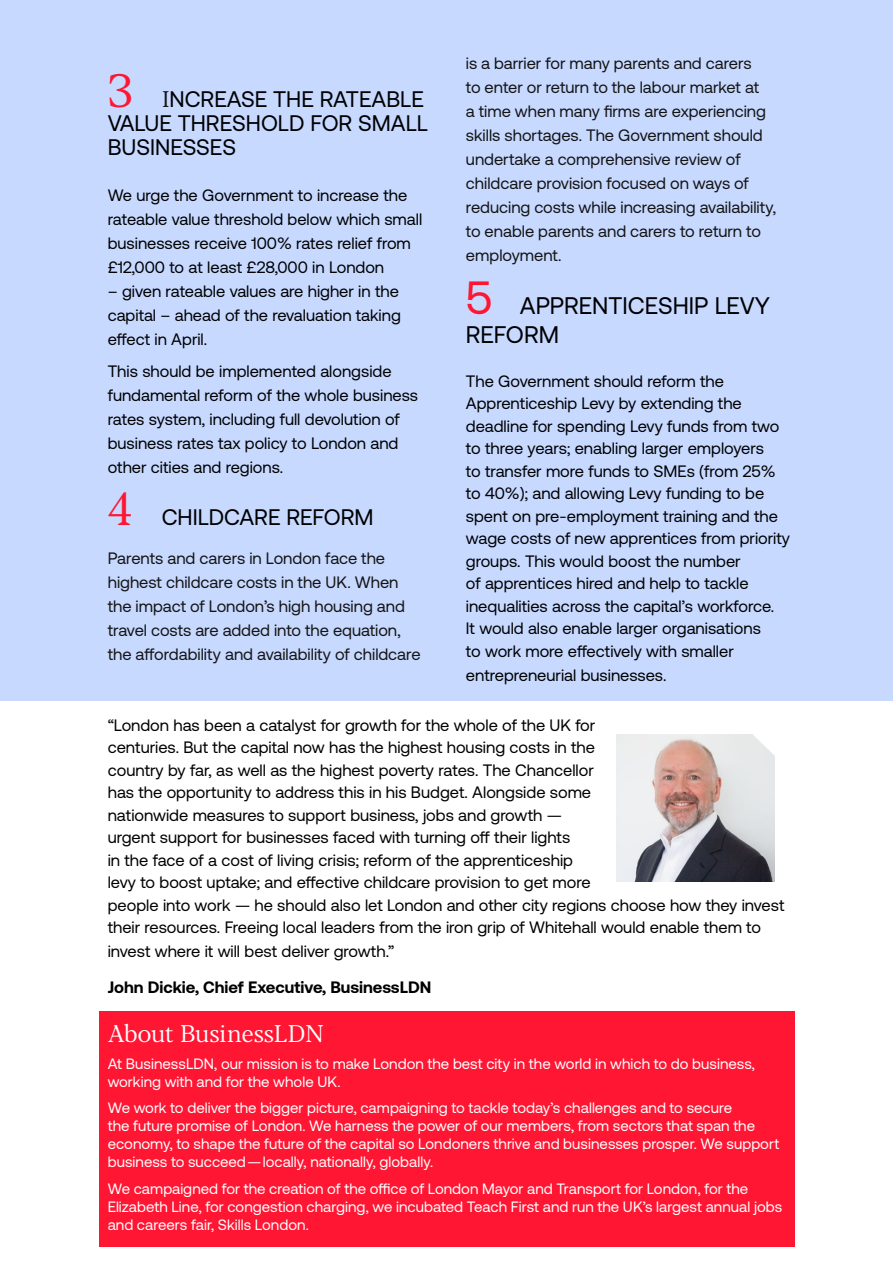
<style>
.page{position:relative;width:893px;height:1263px;background:#c7d9ff}
.page>*{position:absolute;margin:0;border:0;box-sizing:border-box;transform-origin:0 0}
.t1{font:24px/28.8px "Aeonik";color:#000}
.t2{font:24px "Blacker Pro Text";letter-spacing:-.01em;color:#fff}
.t3{font:22.5px/24px "Aeonik";color:#000}
.t4{font:16.5px/22.5px "Aeonik";color:#000}
.t5{font:16.5px/24px "Aeonik";color:#141414}
.t6{font:700 16.5px "Aeonik";color:#000}
.t7{font:15px/18px "Aeonik";letter-spacing:.005em;color:#fff}
.s1{font-family:"Blacker Pro Text";font-size:46.5px;color:#ff1632}
.s2{font-family:"Blacker Pro Text";color:#141414}
.s3{font-size:46.5px;color:#ff1632}
</style>
<div class="page">
<div style="left:0;top:702px;width:893px;height:561px;background:#fff"></div>
<div style="left:99px;top:1012px;width:696px;height:235px;background:#ff1633"></div>
<img style="left:616px;top:735px;width:158px;height:146px">
<svg style="left:753px;top:735px;width:22px;height:25px"></svg>
<h2 class="t3" style="left:108px;top:88px;width:322px"><span class="s1">3</span> <span class="s2">I</span>NCREASE THE RATEABLE<br>VALUE THRESHOLD FOR SMALL<br>BUSINESSES</h2>
<p class="t4" style="left:108px;top:183px;width:316px;line-height:24px">We urge the Government to increase the rateable value threshold below which small businesses receive 100% rates relief from £12,000 to at least £28,000 in London</p>
<p class="t4" style="left:108px;top:279px;width:295px;line-height:24px;text-align:justify">– given rateable values are higher in the capital – ahead of the revaluation taking effect in April.</p>
<p class="t4" style="left:108px;top:359px;width:312px;line-height:24px">This should be implemented alongside fundamental reform of the whole business rates system, including full devolution of business rates tax policy to London and other cities and regions.</p>
<h2 class="t3" style="left:108px;top:505px;width:267px"><span class="s1">4</span> CHILDCARE REFORM</h2>
<p class="t5" style="left:108px;top:546px;width:314px">Parents and carers in London face the highest childcare costs in the UK. When the impact of London’s high housing and travel costs are added into the equation, the affordability and availability of childcare</p>
<p class="t5" style="left:466px;top:52px;width:312px">is a barrier for many parents and carers<br>to enter or return to the labour market at<br>a time when many firms are experiencing skills shortages. The Government should undertake a comprehensive review of childcare provision focused on ways of reducing costs while increasing availability, to enable parents and carers to return to employment.</p>
<h1 class="t1" style="left:466px;top:291px;width:306px"><span class="s3">5</span> APPRENTICESHIP LEVY<br>REFORM</h1>
<p class="t4" style="left:466px;top:370px;width:326px">The Government should reform the Apprenticeship Levy by extending the deadline for spending Levy funds from two to three years; enabling larger employers<br>to transfer more funds to SMEs (from 25% to 40%); and allowing Levy funding to be spent on pre-employment training and the wage costs of new apprentices from priority groups. This would boost the number<br>of apprentices hired and help to tackle inequalities across the capital’s workforce.<br>It would also enable larger organisations<br>to work more effectively with smaller</p>
<p class="t4" style="left:466px;top:664px;width:202px">entrepreneurial businesses.</p>
<p class="t4" style="left:108px;top:714px;width:678px">“London has been a catalyst for growth for the whole of the UK for<br>centuries. But the capital now has the highest housing costs in the<br>country by far, as well as the highest poverty rates. The Chancellor<br>has the opportunity to address this in his Budget. Alongside some<br>nationwide measures to support business, jobs and growth —<br>urgent support for businesses faced with turning off their lights<br>in the face of a cost of living crisis; reform of the apprenticeship<br>levy to boost uptake; and effective childcare provision to get more<br>people into work — he should also let London and other city regions choose how they invest their resources. Freeing local leaders from the iron grip of Whitehall would enable them to</p>
<p class="t4" style="left:108px;top:940px;width:288px">invest where it will best deliver growth.”</p>
<p class="t6" style="left:108px;top:978px;width:325px">John Dickie, Chief Executive, BusinessLDN</p>
<h1 class="t2" style="left:108px;top:1018px;width:218px">About BusinessLDN</h1>
<p class="t7" style="left:108px;top:1054px;width:649px">At BusinessLDN, our mission is to make London the best city in the world in which to do business, working with and for the whole UK.</p>
<p class="t7" style="left:108px;top:1099px;width:673px">We work to deliver the bigger picture, campaigning to tackle today’s challenges and to secure<br>the future promise of London. We harness the power of our members, from sectors that span the economy, to shape the future of the capital so Londoners thrive and businesses prosper. We support business to succeed—locally, nationally, globally.</p>
<p class="t7" style="left:108px;top:1179px;width:676px">We campaigned for the creation of the office of London Mayor and Transport for London, for the<br>Elizabeth Line, for congestion charging, we incubated Teach First and run the UK’s largest annual jobs and careers fair, Skills London.</p>
</div>
